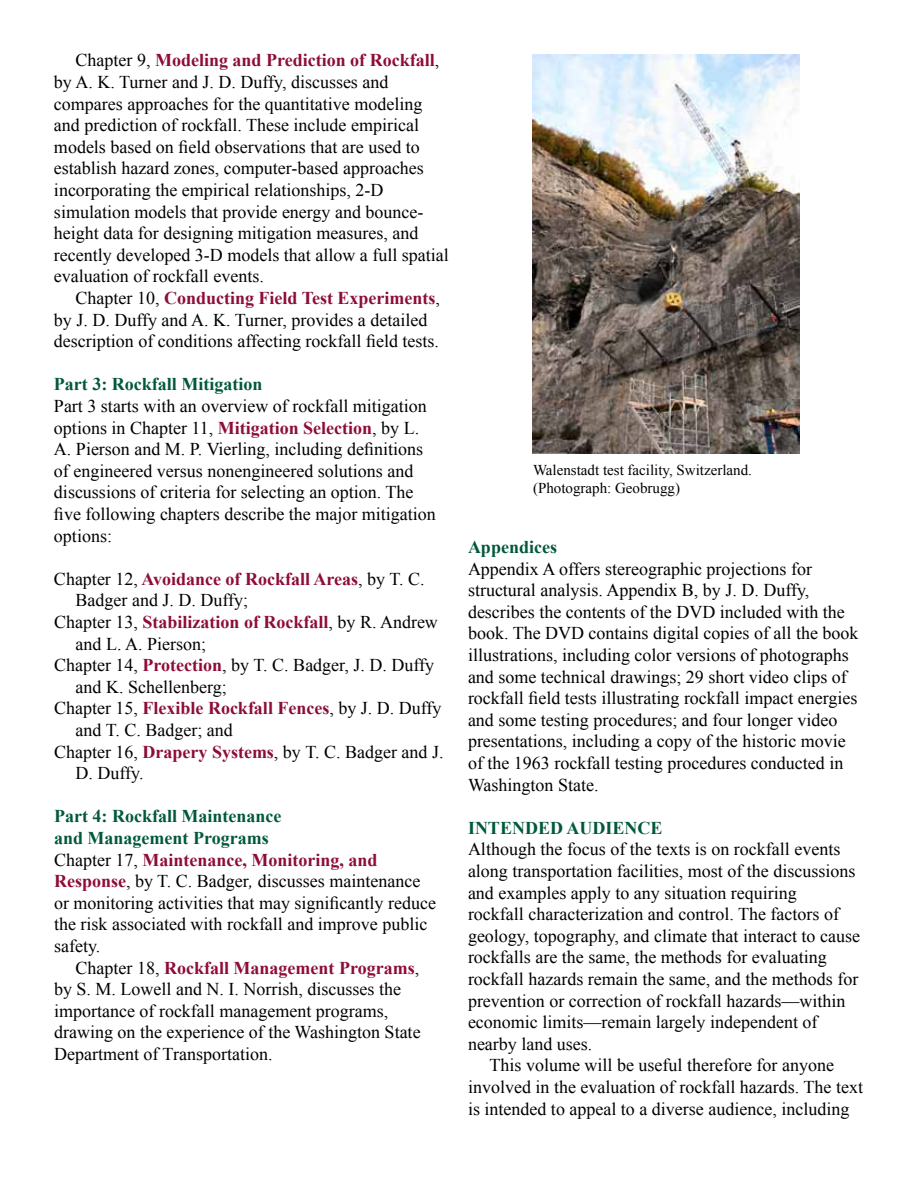
<style>
.page{position:relative;width:918px;height:1188px;background:#fff}
.page>*{position:absolute;margin:0;border:0;box-sizing:border-box;transform-origin:0 0}
.t1{font:18px/21.6px "Times New Roman";color:#000}
.t2{font:700 18px "Times New Roman";color:#8e0c3a}
.t3{font:700 18px "Times New Roman";color:#00583d}
.t4{font:15px/18px "Times New Roman";color:#000}
.s1{font-weight:700;color:#8e0c3a}
.s2{font-weight:400;color:#000}
.s3{font-weight:700;color:#00583d}
.s4{font-style:italic}
</style>
<div class="page">
<img style="left:533px;top:54px;width:266px;height:400px">
<p class="t1" style="left:54px;top:49px;width:396px;text-indent:22px">Chapter 9, <span class="s1">Modeling and Prediction of Rockfall</span>, by A. K. Turner and J. D. Duffy, discusses and compares approaches for the quantitative modeling and prediction of rockfall. These include empirical models based on field observations that are used to establish hazard zones, computer-based approaches incorporating the empirical relationships, 2-D simulation models that provide energy and bounce&shy;height data for designing mitigation measures, and recently developed 3-D models that allow a full spatial evaluation of rockfall events.</p>
<p class="t1" style="left:54px;top:287px;width:388px;text-indent:22px">Chapter 10, <span class="s1">Conducting Field Test Experiments</span>, by J. D. Duffy and A. K. Turner, provides a detailed description of conditions affecting rockfall field tests.</p>
<p class="t3" style="left:54px;top:372px;width:210px">Part 3: Rockfall Mitigation</p>
<p class="t1" style="left:54px;top:395px;width:383px">Part 3 starts with an overview of rockfall mitigation options in Chapter 11, <span class="s1">Mitigation Selection</span>, by L.<br>A. Pierson and M. P. Vierling, including definitions of engineered versus nonengineered solutions and discussions of criteria for selecting an option. The five following chapters describe the major mitigation options:</p>
<p class="t2" style="left:54px;top:566px;width:372px"><span class="s2">Chapter 12,</span> Avoidance of Rockfall Areas<span class="s2">, by T. C.</span></p>
<p class="t1" style="left:76px;top:589px;width:174px">Badger and J. D. Duffy;</p>
<p class="t2" style="left:54px;top:610px;width:385px"><span class="s2">Chapter 13,</span> Stabilization of Rockfall<span class="s2">, by R. Andrew</span></p>
<p class="t1" style="left:76px;top:633px;width:132px">and L. A. Pierson;</p>
<p class="t1" style="left:54px;top:654px;width:382px">Chapter 14, <span class="s1">Protection</span>, by T. C. Badger, J. D. Duffy</p>
<p class="t1" style="left:76px;top:676px;width:153px">and K. Schellenberg;</p>
<p class="t1" style="left:54px;top:697px;width:389px">Chapter 15, <span class="s1">Flexible Rockfall Fences</span>, by J. D. Duffy</p>
<p class="t1" style="left:76px;top:719px;width:159px">and T. C. Badger; and</p>
<p class="t1" style="left:54px;top:741px;width:391px">Chapter 16, <span class="s1">Drapery Systems</span>, by T. C. Badger and J.</p>
<p class="t1" style="left:76px;top:762px;width:69px">D. Duffy.</p>
<p class="t1" style="left:54px;top:805px;width:383px"><span class="s3">Part 4: Rockfall Maintenance<br>and Management Programs<br></span>Chapter 17, <span class="s1">Maintenance, Monitoring, and Response</span>, by T. C. Badger<span class="s4">,</span> discusses maintenance or monitoring activities that may significantly reduce the risk associated with rockfall and improve public safety.</p>
<p class="t1" style="left:54px;top:957px;width:368px;text-indent:22px">Chapter 18, <span class="s1">Rockfall Management Programs</span>, by S. M. Lowell and N. I. Norrish, discusses the importance of rockfall management programs, drawing on the experience of the Washington State Department of Transportation.</p>
<p class="t4" style="left:533px;top:461px;width:221px">Walenstadt test facility, Switzerland. (Photograph: Geobrugg)</p>
<p class="t3" style="left:468px;top:534px;width:91px">Appendices</p>
<p class="t1" style="left:468px;top:557px;width:392px">Appendix A offers stereographic projections for structural analysis. Appendix B, by J. D. Duffy, describes the contents of the DVD included with the book. The DVD contains digital copies of all the book illustrations, including color versions of photographs and some technical drawings; 29 short video clips of rockfall field tests illustrating rockfall impact energies and some testing procedures; and four longer video presentations, including a copy of the historic movie of the 1963 rockfall testing procedures conducted in Washington State.</p>
<p class="t3" style="left:468px;top:815px;width:196px">INTENDED AUDIENCE</p>
<p class="t1" style="left:468px;top:838px;width:394px">Although the focus of the texts is on rockfall events along transportation facilities, most of the discussions and examples apply to any situation requiring<br>rockfall characterization and control. The factors of geology, topography, and climate that interact to cause rockfalls are the same, the methods for evaluating rockfall hazards remain the same, and the methods for prevention or correction of rockfall hazards—within economic limits—remain largely independent of nearby land uses.</p>
<p class="t1" style="left:468px;top:1054px;width:397px;text-indent:22px">This volume will be useful therefore for anyone involved in the evaluation of rockfall hazards. The text is intended to appeal to a diverse audience, including</p>
</div>
